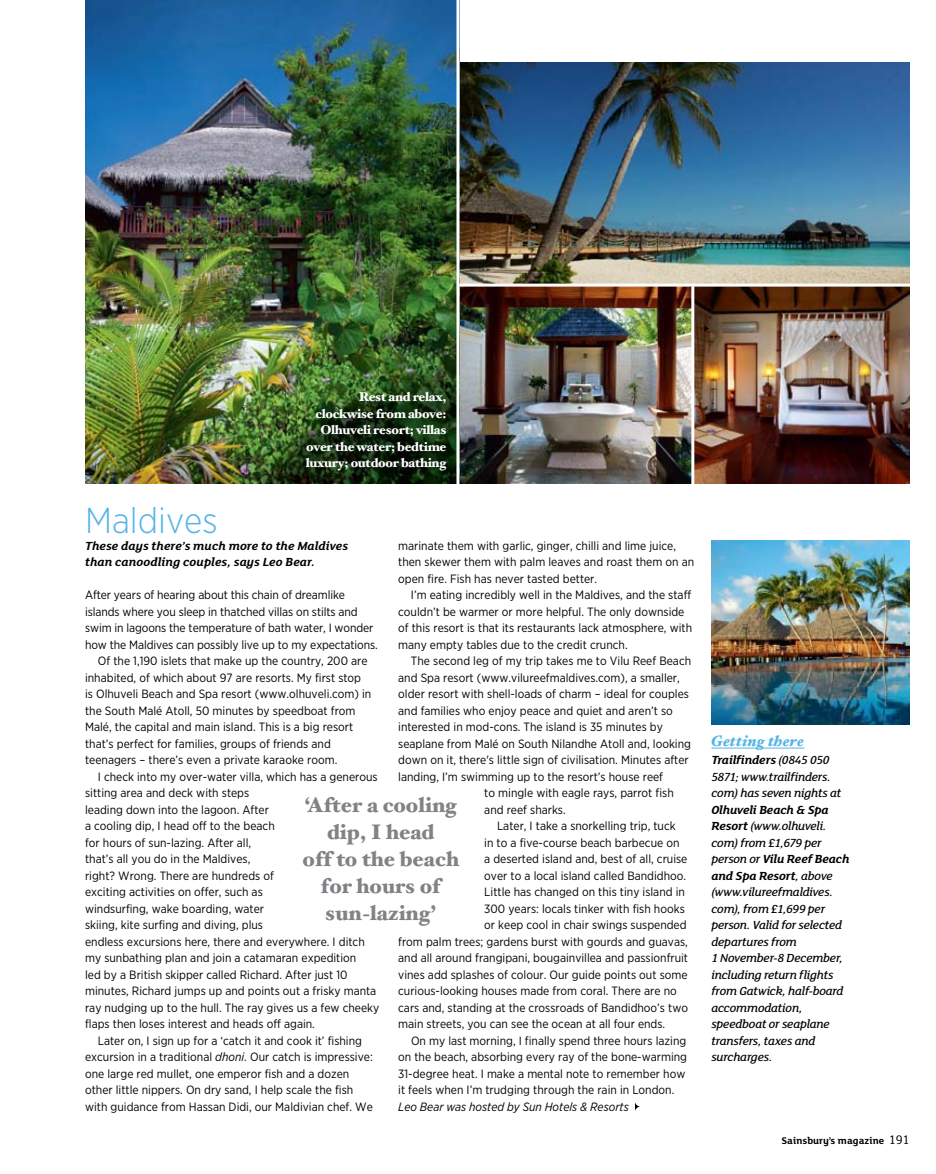
<style>
.page{position:relative;width:936px;height:1174px;background:#fff}
.page>*{position:absolute;margin:0;border:0;box-sizing:border-box;transform-origin:0 0}
.t1{font:300 36px "Gotham Narrow";color:#55b4e6}
.t2{font:900 21px/27px "Hoefler Txt";color:#808285;text-align:center}
.t3{font:italic 900 15px "Hoefler Txt";letter-spacing:.005em;color:#55b4e6}
.t4{font:italic 500 12.75px/16.5px "FS Lola";letter-spacing:-.01em;color:#000}
.t5{font:900 12.75px/16.5px "Hoefler Txt";letter-spacing:-.025em;color:#fff;text-align:right}
.t6{font:italic 700 12.75px/16.5px "FS Lola";letter-spacing:.005em;color:#000}
.t7{font:12px/16.5px "Gotham Narrow";color:#000}
.t8{font:italic 12px "Gotham Narrow";color:#000}
.t9{font:700 10.5px "FS Lola";letter-spacing:.01em;color:#000}
.s1{font-style:italic}
.s2{font-weight:700}
.s3{font-weight:400;font-size:13.5px}
</style>
<div class="page">
<img style="left:711px;top:541px;width:198px;height:183px">
<img style="left:459px;top:63px;width:450px;height:421px">
<img style="left:85px;top:0;width:371px;height:484px">
<hr style="left:691px;top:286px;width:3px;height:221px;background:#fff">
<hr style="left:459px;top:283px;width:459px;height:3px;background:#fff">
<svg style="left:635px;top:1102px;width:5px;height:9px"></svg>
<hr style="left:711px;top:747px;width:93px;height:1px;background:#55b4e6">
<svg style="left:704px;top:324px;width:6px;height:9px"></svg>
<h1 class="t1" style="left:85px;top:498px;width:134px">Maldives</h1>
<p class="t5" style="left:306px;top:388px;width:142px">Rest and relax, clockwise from above:<br>Olhuveli resort; villas over the water; bedtime luxury; outdoor bathing</p>
<p class="t6" style="left:85px;top:536px;width:264px">These days there’s much more to the Maldives than canoodling couples, says Leo Bear.</p>
<p class="t7" style="left:85px;top:586px;width:261px">After years of hearing about this chain of dreamlike</p>
<p class="t7" style="left:85px;top:603px;width:274px">islands where you sleep in thatched villas on stilts and</p>
<p class="t7" style="left:85px;top:619px;width:290px">swim in lagoons the temperature of bath water, I wonder</p>
<p class="t7" style="left:85px;top:636px;width:294px">how the Maldives can possibly live up to my expectations.</p>
<p class="t7" style="left:98px;top:652px;width:271px">Of the 1,190 islets that make up the country, 200 are</p>
<p class="t7" style="left:85px;top:669px;width:277px">inhabited, of which about 97 are resorts. My first stop</p>
<p class="t7" style="left:85px;top:685px;width:288px">is Olhuveli Beach and Spa resort (www.olhuveli.com) in</p>
<p class="t7" style="left:85px;top:702px;width:272px">the South Malé Atoll, 50 minutes by speedboat from</p>
<p class="t7" style="left:85px;top:718px;width:269px">Malé, the capital and main island. This is a big resort</p>
<p class="t7" style="left:85px;top:735px;width:247px">that’s perfect for families, groups of friends and</p>
<p class="t7" style="left:85px;top:751px;width:254px">teenagers – there’s even a private karaoke room.</p>
<p class="t7" style="left:98px;top:768px;width:281px">I check into my over-water villa, which has a generous</p>
<p class="t7" style="left:85px;top:784px;width:166px">sitting area and deck with steps</p>
<p class="t7" style="left:85px;top:801px;width:185px">leading down into the lagoon. After</p>
<p class="t7" style="left:85px;top:817px;width:191px">a cooling dip, I head off to the beach</p>
<p class="t7" style="left:85px;top:834px;width:168px">for hours of sun-lazing. After all,</p>
<p class="t7" style="left:85px;top:850px;width:167px">that’s all you do in the Maldives,</p>
<p class="t7" style="left:85px;top:867px;width:190px">right? Wrong. There are hundreds of</p>
<p class="t7" style="left:85px;top:883px;width:179px">exciting activities on offer, such as</p>
<p class="t7" style="left:85px;top:900px;width:180px">windsurfing, wake boarding, water</p>
<p class="t7" style="left:85px;top:916px;width:179px">skiing, kite surfing and diving, plus</p>
<p class="t7" style="left:85px;top:933px;width:281px">endless excursions here, there and everywhere. I ditch</p>
<p class="t7" style="left:85px;top:949px;width:273px">my sunbathing plan and join a catamaran expedition</p>
<p class="t7" style="left:85px;top:966px;width:264px">led by a British skipper called Richard. After just 10</p>
<p class="t7" style="left:85px;top:982px;width:293px">minutes, Richard jumps up and points out a frisky manta</p>
<p class="t7" style="left:85px;top:999px;width:296px">ray nudging up to the hull. The ray gives us a few cheeky</p>
<p class="t7" style="left:85px;top:1015px;width:231px">flaps then loses interest and heads off again.</p>
<p class="t7" style="left:98px;top:1032px;width:266px">Later on, I sign up for a ‘catch it and cook it’ fishing</p>
<p class="t7" style="left:85px;top:1048px;width:289px">excursion in a traditional <span class="s1">dhoni</span>. Our catch is impressive:</p>
<p class="t7" style="left:85px;top:1065px;width:266px">one large red mullet, one emperor fish and a dozen</p>
<p class="t7" style="left:85px;top:1081px;width:270px">other little nippers. On dry sand, I help scale the fish</p>
<p class="t7" style="left:85px;top:1098px;width:289px">with guidance from Hassan Didi, our Maldivian chef. We</p>
<p class="t7" style="left:398px;top:537px;width:297px">marinate them with garlic, ginger, chilli and lime juice, then skewer them with palm leaves and roast them on an open fire. Fish has never tasted better.</p>
<p class="t7" style="left:398px;top:586px;width:295px;text-indent:13px">I’m eating incredibly well in the Maldives, and the staff couldn’t be warmer or more helpful. The only downside of this resort is that its restaurants lack atmosphere, with many empty tables due to the credit crunch.</p>
<p class="t7" style="left:411px;top:652px;width:282px">The second leg of my trip takes me to Vilu Reef Beach</p>
<p class="t7" style="left:398px;top:669px;width:283px">and Spa resort (www.vilureefmaldives.com), a smaller,</p>
<p class="t7" style="left:398px;top:685px;width:292px">older resort with shell-loads of charm – ideal for couples</p>
<p class="t7" style="left:398px;top:702px;width:276px">and families who enjoy peace and quiet and aren’t so</p>
<p class="t7" style="left:398px;top:718px;width:266px">interested in mod-cons. The island is 35 minutes by</p>
<p class="t7" style="left:398px;top:735px;width:294px">seaplane from Malé on South Nilandhe Atoll and, looking</p>
<p class="t7" style="left:398px;top:751px;width:292px">down on it, there's little sign of civilisation. Minutes after</p>
<p class="t7" style="left:398px;top:768px;width:266px">landing, I’m swimming up to the resort’s house reef</p>
<p class="t7" style="left:484px;top:784px;width:191px">to mingle with eagle rays, parrot fish</p>
<p class="t7" style="left:484px;top:801px;width:83px">and reef sharks.</p>
<p class="t7" style="left:497px;top:817px;width:180px">Later, I take a snorkelling trip, tuck</p>
<p class="t7" style="left:484px;top:834px;width:197px">in to a five-course beach barbecue on</p>
<p class="t7" style="left:484px;top:850px;width:204px">a deserted island and, best of all, cruise</p>
<p class="t7" style="left:484px;top:867px;width:203px">over to a local island called Bandidhoo.</p>
<p class="t7" style="left:484px;top:883px;width:202px">Little has changed on this tiny island in</p>
<p class="t7" style="left:484px;top:900px;width:202px">300 years: locals tinker with fish hooks</p>
<p class="t7" style="left:484px;top:916px;width:204px">or keep cool in chair swings suspended</p>
<p class="t7" style="left:398px;top:933px;width:291px">from palm trees; gardens burst with gourds and guavas,</p>
<p class="t7" style="left:398px;top:949px;width:291px">and all around frangipani, bougainvillea and passionfruit</p>
<p class="t7" style="left:398px;top:966px;width:291px">vines add splashes of colour. Our guide points out some</p>
<p class="t7" style="left:398px;top:982px;width:280px">curious-looking houses made from coral. There are no</p>
<p class="t7" style="left:398px;top:999px;width:291px">cars and, standing at the crossroads of Bandidhoo’s two</p>
<p class="t7" style="left:398px;top:1015px;width:268px">main streets, you can see the ocean at all four ends.</p>
<p class="t7" style="left:411px;top:1032px;width:277px">On my last morning, I finally spend three hours lazing</p>
<p class="t7" style="left:398px;top:1048px;width:290px">on the beach, absorbing every ray of the bone-warming</p>
<p class="t7" style="left:398px;top:1065px;width:289px">31-degree heat. I make a mental note to remember how</p>
<p class="t7" style="left:398px;top:1081px;width:277px">it feels when I’m trudging through the rain in London.</p>
<p class="t8" style="left:398px;top:1099px;width:232px">Leo Bear was hosted by Sun Hotels &amp; Resorts</p>
<h2 class="t2" style="left:302px;top:791px;width:158px">‘After a cooling dip, I head<br>off to the beach for hours of sun-lazing’</h2>
<p class="t3" style="left:711px;top:732px;width:94px">Getting there</p>
<p class="t4" style="left:711px;top:751px;width:131px"><span class="s2">Trailfinders</span> (0845 050<br>5871; www.trailfinders. com) has seven nights at</p>
<p class="t4" style="left:711px;top:801px;width:140px"><span class="s2">Olhuveli Beach &amp; Spa<br>Resort</span> (www.olhuveli. com) from £1,679 per person or <span class="s2">Vilu Reef Beach and Spa Resort</span>, above (www.vilureefmaldives. com), from £1,699 per person. Valid for selected departures from<br>1 November-8 December, including return flights from Gatwick, half-board accommodation, speedboat or seaplane transfers, taxes and surcharges.</p>
<p class="t9" style="left:781px;top:1133px;width:130px">Sainsbury’s magazine <span class="s3">191</span></p>
</div>
